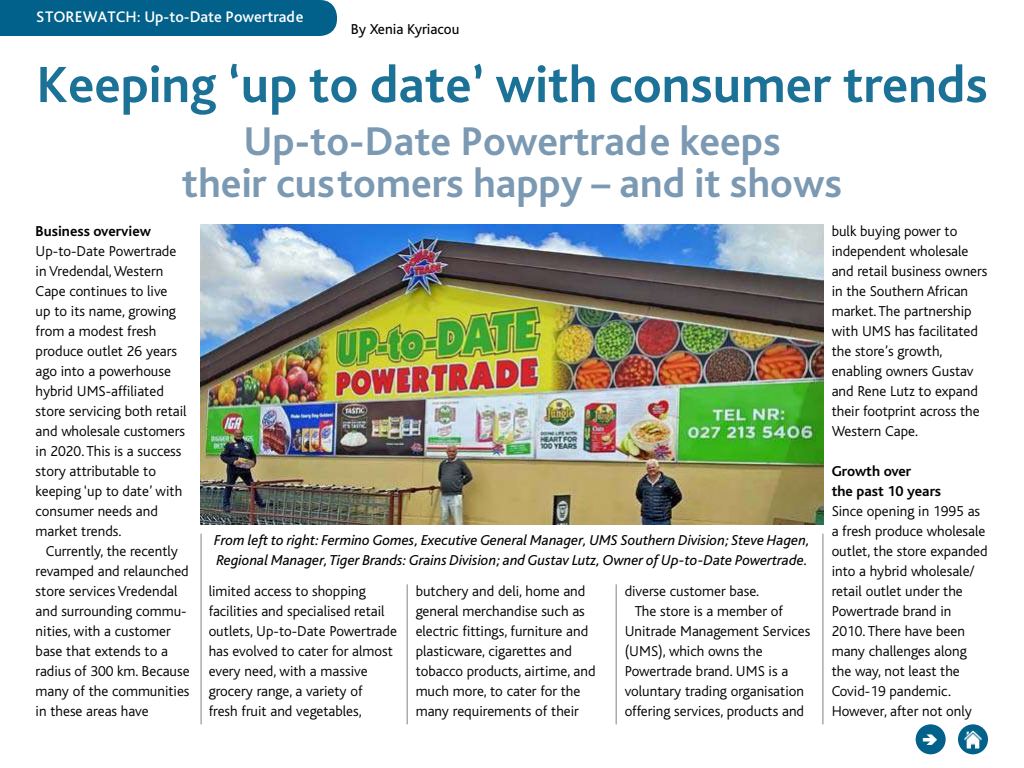
<style>
.page{position:relative;width:1024px;height:768px;background:#fff}
.page>*{position:absolute;margin:0;border:0;box-sizing:border-box;transform-origin:0 0}
.t1{font:700 53.3px "Bliss Pro";color:#1b7196}
.t2{font:700 42px/42px "Bliss Pro";color:#7b99b2;text-align:center}
.t3{font:500 16px "Bliss Pro";color:#fff}
.t4{font:300 15px/20px "Bliss";color:#000}
.t5{font:italic 15px/20px "Bliss";color:#000}
.t6{font:700 15px/20px "Bliss";color:#000}
.t7{font:15px "Bliss";color:#000}
</style>
<div class="page">
<div style="left:0;top:0;width:337px;height:36px;background:#02618a"></div>
<hr style="left:201px;top:534px;width:1px;height:190px;background:#808285">
<div style="left:916px;top:724px;width:30px;height:30px;background:#02618a;border-radius:50%"></div>
<div style="left:958px;top:724px;width:30px;height:30px;background:#02618a;border-radius:50%"></div>
<img style="left:964px;top:730px;width:18px;height:18px">
<hr style="left:823px;top:534px;width:1px;height:190px;background:#808285">
<hr style="left:407px;top:584px;width:1px;height:140px;background:#808285">
<hr style="left:616px;top:584px;width:1px;height:140px;background:#808285">
<img style="left:201px;top:224px;width:622px;height:300px">
<p class="t3" style="left:36px;top:6px;width:269px">STOREWATCH: Up-to-Date Powertrade</p>
<p class="t7" style="left:351px;top:22px;width:110px">By Xenia Kyriacou</p>
<h1 class="t1" style="left:36px;top:51px;width:953px">Keeping ‘up to date’ with consumer trends</h1>
<h2 class="t2" style="left:182px;top:119px;width:662px">Up-to-Date Powertrade keeps<br>their customers happy – and it shows</h2>
<p class="t6" style="left:36px;top:221px;width:117px">Business overview</p>
<p class="t4" style="left:36px;top:241px;width:152px">Up-to-Date Powertrade in Vredendal, Western<br>Cape continues to live<br>up to its name, growing from a modest fresh produce outlet 26 years ago into a powerhouse hybrid UMS-affiliated store servicing both retail and wholesale customers in 2020. This is a success story attributable to keeping ‘up to date’ with consumer needs and market trends.</p>
<p class="t4" style="left:36px;top:541px;width:155px;text-indent:10px">Currently, the recently revamped and relaunched store services Vredendal and surrounding commu&shy;nities, with a customer base that extends to a radius of 300 km. Because many of the communities in these areas have</p>
<p class="t5" style="left:214px;top:531px;width:597px">From left to right: Fermino Gomes, Executive General Manager, UMS Southern Division; Steve Hagen,<br>Regional Manager, Tiger Brands: Grains Division; and Gustav Lutz, Owner of Up-to-Date Powertrade.</p>
<p class="t4" style="left:209px;top:581px;width:190px">limited access to shopping facilities and specialised retail outlets, Up-to-Date Powertrade has evolved to cater for almost every need, with a massive grocery range, a variety of<br>fresh fruit and vegetables,</p>
<p class="t4" style="left:416px;top:581px;width:181px">butchery and deli, home and general merchandise such as electric fittings, furniture and plasticware, cigarettes and tobacco products, airtime, and much more, to cater for the many requirements of their</p>
<p class="t4" style="left:625px;top:581px;width:136px">diverse customer base.</p>
<p class="t4" style="left:635px;top:601px;width:150px">The store is a member of</p>
<p class="t4" style="left:625px;top:621px;width:187px">Unitrade Management Services</p>
<p class="t4" style="left:625px;top:641px;width:139px">(UMS), which owns the</p>
<p class="t4" style="left:625px;top:661px;width:165px">Powertrade brand. UMS is a</p>
<p class="t4" style="left:625px;top:681px;width:181px">voluntary trading organisation</p>
<p class="t4" style="left:625px;top:701px;width:181px">offering services, products and</p>
<p class="t4" style="left:832px;top:221px;width:157px">bulk buying power to independent wholesale and retail business owners in the Southern African market. The partnership with UMS has facilitated the store’s growth, enabling owners Gustav and Rene Lutz to expand their footprint across the<br>Western Cape.</p>
<p class="t6" style="left:832px;top:461px;width:111px">Growth over<br>the past 10 years</p>
<p class="t4" style="left:832px;top:501px;width:157px">Since opening in 1995 as a fresh produce wholesale outlet, the store expanded into a hybrid wholesale/ retail outlet under the<br>Powertrade brand in<br>2010. There have been many challenges along the way, not least the<br>Covid-19 pandemic.<br>However, after not only</p>
</div>
